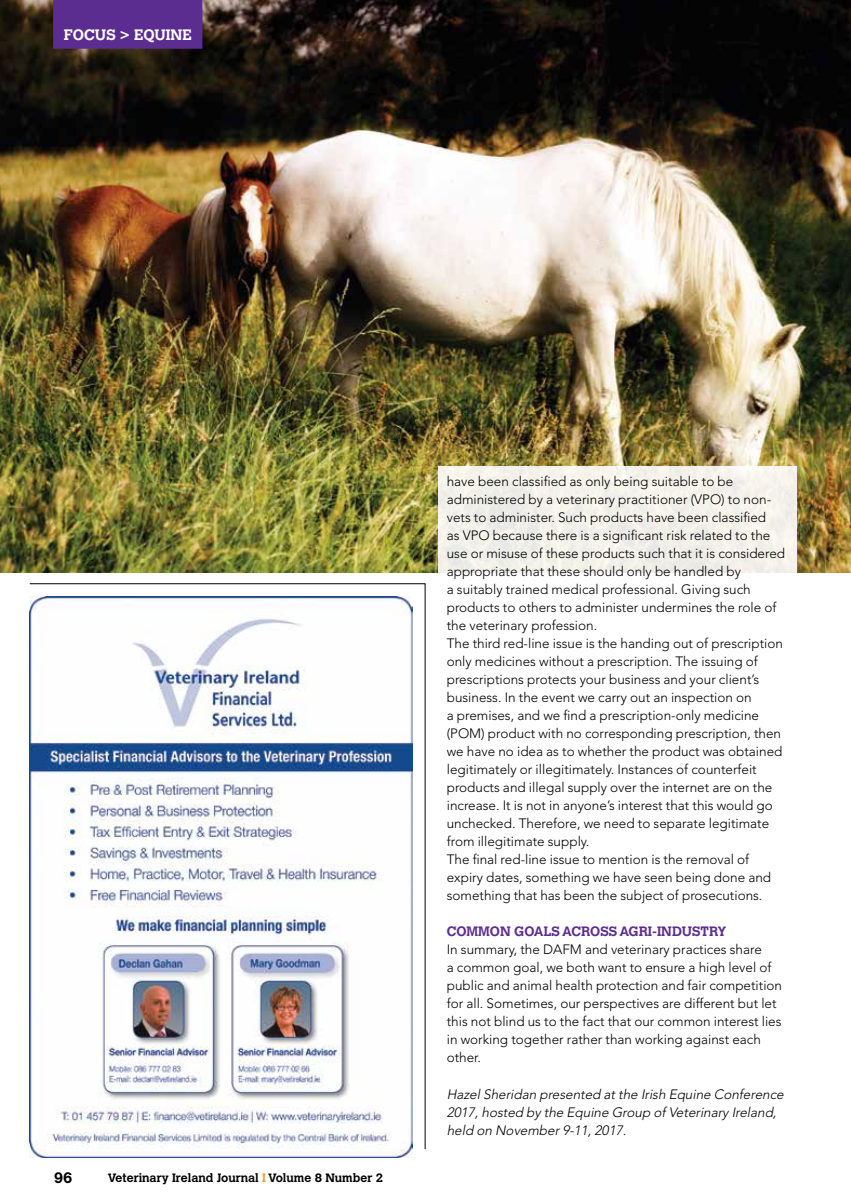
<style>
.page{position:relative;width:851px;height:1204px;background:#fff}
.page>*{position:absolute;margin:0;border:0;box-sizing:border-box;transform-origin:0 0}
.t1{font:700 15px "Calvert";color:#fff}
.t2{font:700 15px "Calvert";color:#000}
.t3{font:300 13.5px/18px "Avenir";color:#000}
.t4{font:italic 300 13.5px/18px "Avenir";color:#000}
.t5{font:700 13.5px "Calvert";color:#5c2d91}
.t6{font:700 12px "Calvert";color:#000}
.s1{color:#f8981d}
</style>
<div class="page">
<img style="left:0;top:0;width:850px;height:572px">
<div style="left:53px;top:0;width:149px;height:49px;background:#5c2d91"></div>
<div style="left:438px;top:466px;width:358px;height:683px;background:linear-gradient(to bottom,#f8f7f3,#fff)"></div>
<svg style="left:29px;top:583px;width:397px;height:566px"></svg>
<p class="t1" style="left:64px;top:25px;width:129px">FOCUS &gt; EQUINE</p>
<p class="t2" style="left:54px;top:1168px;width:20px">96</p>
<p class="t6" style="left:108px;top:1169px;width:277px">Veterinary Ireland Journal <span class="s1">I</span> Volume 8 Number 2</p>
<p class="t3" style="left:446px;top:472px;width:340px">have been classified as only being suitable to be administered by a veterinary practitioner (VPO) to non&shy;vets to administer. Such products have been classified<br>as VPO because there is a significant risk related to the use or misuse of these products such that it is considered appropriate that these should only be handled by<br>a suitably trained medical professional. Giving such products to others to administer undermines the role of the veterinary profession.<br>The third red-line issue is the handing out of prescription only medicines without a prescription. The issuing of prescriptions protects your business and your client’s business. In the event we carry out an inspection on<br>a premises, and we find a prescription-only medicine (POM) product with no corresponding prescription, then we have no idea as to whether the product was obtained legitimately or illegitimately. Instances of counterfeit products and illegal supply over the internet are on the increase. It is not in anyone’s interest that this would go unchecked. Therefore, we need to separate legitimate from illegitimate supply.<br>The final red-line issue to mention is the removal of expiry dates, something we have seen being done and something that has been the subject of prosecutions.</p>
<p class="t5" style="left:446px;top:923px;width:281px">COMMON GOALS ACROSS AGRI-INDUSTRY</p>
<p class="t3" style="left:446px;top:940px;width:337px">In summary, the DAFM and veterinary practices share<br>a common goal, we both want to ensure a high level of public and animal health protection and fair competition for all. Sometimes, our perspectives are different but let this not blind us to the fact that our common interest lies in working together rather than working against each other.</p>
<p class="t4" style="left:446px;top:1084px;width:341px">HazelSheridan presented atthe Irish Equine Conference<br>2017,hosted by the Equine Group of Veterinary Ireland, held on November9-11,2017.</p>
</div>
